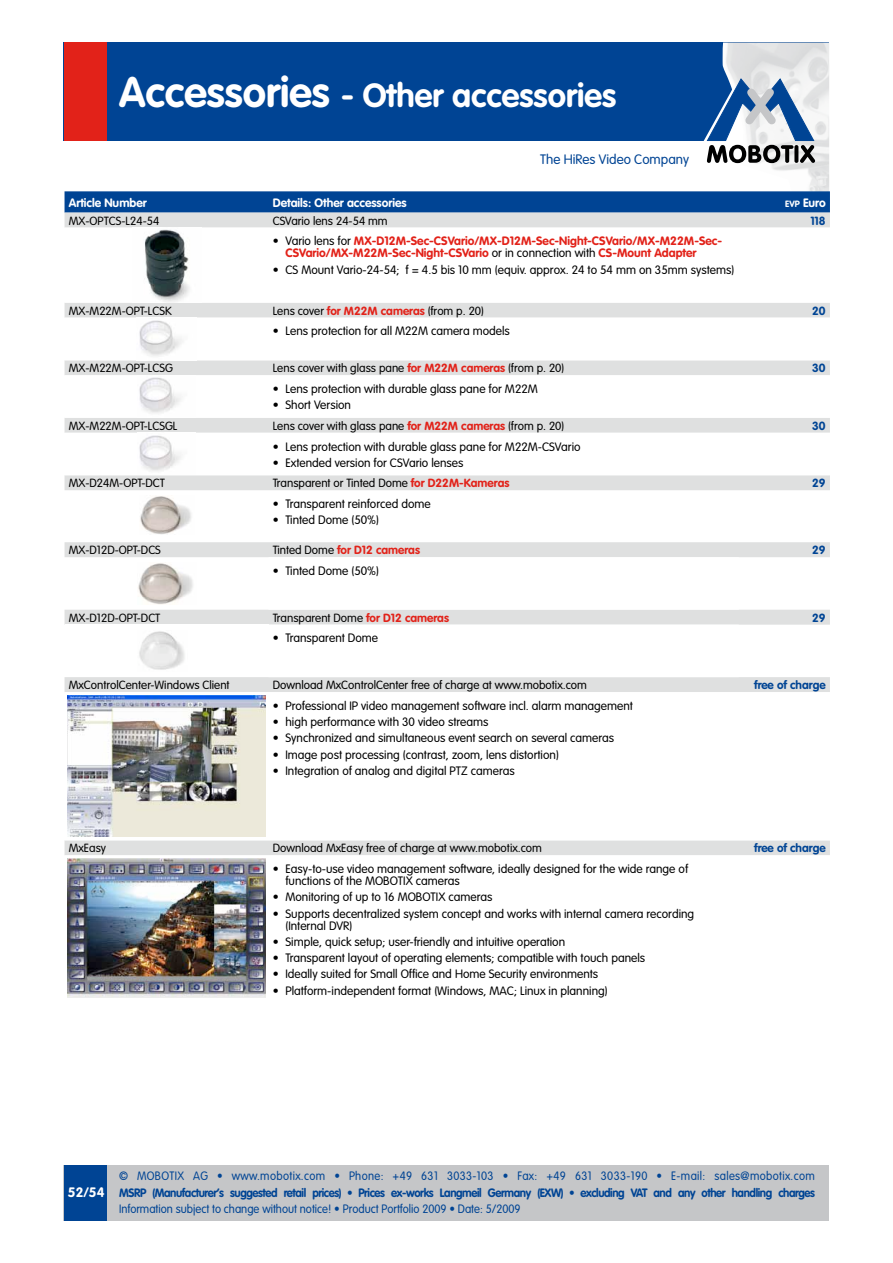
<style>
.page{position:relative;width:893px;height:1263px;background:#fff}
.page>*{position:absolute;margin:0;border:0;box-sizing:border-box;transform-origin:0 0}
.t1{font:700 33px "VAG Rounded Std";color:#fff}
.t2{font:300 13.5px "VAG Rounded Std";color:#004494}
.t3{font:700 13.5px "VAG Rounded Std";color:#fff}
.t4{font:300 12px/12px "VAG Rounded Std";color:#000}
.t5{font:300 12px/16.5px "VAG Rounded LT";color:#004494;text-align:justify;scale:.94 1}
.t6{font:700 12px/12px "VAG Rounded Std";color:#e22219}
.t7{font:700 12px "VAG Rounded Std";color:#fff}
.t8{font:300 11.7px "VAG Rounded Std";color:#000}
.t9{font:700 11.7px "VAG Rounded Std";color:#004494}
.t10{font:700 11.7px "VAG Rounded Std";color:#e22219}
.s1{font-size:42px}
.s2{font-size:9px}
.s3{font-weight:300;color:#000}
.s4{font-weight:700;color:#e22219}
.s5{font-weight:700}
</style>
<div class="page">
<div style="left:64px;top:43px;width:765px;height:98px;background:#004494"></div>
<img style="left:722px;top:43px;width:107px;height:148px">
<svg style="left:703px;top:78px;width:112px;height:85px"></svg>
<div style="left:64px;top:43px;width:43px;height:98px;background:#e22219"></div>
<div style="left:64px;top:1165px;width:765px;height:55px;background:#c5c6c8"></div>
<div style="left:64px;top:1165px;width:43px;height:55px;background:#004494"></div>
<svg style="left:65px;top:191px;width:765px;height:22px;background:#0a4b98"></svg>
<div style="left:65px;top:213px;width:765px;height:15px;background:#dfe0e0"></div>
<svg style="left:65px;top:303px;width:765px;height:695px"></svg>
<div style="left:65px;top:625px;width:203px;height:52px;background:#fff"></div>
<img style="left:145px;top:229px;width:45px;height:73px">
<img style="left:137px;top:318px;width:59px;height:42px">
<img style="left:137px;top:375px;width:59px;height:42px">
<img style="left:137px;top:433px;width:59px;height:42px">
<img style="left:139px;top:495px;width:56px;height:39px">
<img style="left:137px;top:562px;width:60px;height:42px">
<img style="left:139px;top:631px;width:46px;height:39px">
<img style="left:68px;top:695px;width:198px;height:141px">
<img style="left:68px;top:858px;width:198px;height:140px">
<h1 class="t1" style="left:119px;top:76px;width:499px"><span class="s1">Accessories</span> - Other accessories</h1>
<p class="t2" style="left:540px;top:151px;width:151px">The HiRes Video Company</p>
<p class="t7" style="left:69px;top:195px;width:80px">Article Number</p>
<p class="t7" style="left:273px;top:195px;width:135px">Details: Other accessories</p>
<p class="t7" style="left:785px;top:195px;width:42px"><span class="s2">EVP</span> Euro</p>
<p class="t8" style="left:69px;top:214px;width:92px">MX-OPTCS-L24-54</p>
<p class="t8" style="left:273px;top:214px;width:116px">CSVario lens 24-54 mm</p>
<p class="t9" style="left:810px;top:214px;width:17px">118</p>
<p class="t6" style="left:285px;top:236px;width:438px;text-indent:-13px"><span class="s3">• Vario lens for</span> MX-D12M-Sec-CSVario/MX-D12M-Sec-Night-CSVario/MX-M22M-Sec-<br>CSVario/MX-M22M-Sec-Night-CSVario <span class="s3">or in connection with</span> CS-Mount Adapter</p>
<p class="t4" style="left:273px;top:264px;width:463px">• CS Mount Vario-24-54; f = 4.5 bis 10 mm (equiv. approx. 24 to 54 mm on 35mm systems)</p>
<p class="t8" style="left:69px;top:304px;width:104px">MX-M22M-OPT-LCSK</p>
<p class="t8" style="left:273px;top:304px;width:213px">Lens cover <span class="s4">for M22M cameras</span> (from p. 20)</p>
<p class="t9" style="left:812px;top:304px;width:15px">20</p>
<p class="t4" style="left:273px;top:326px;width:239px">• Lens protection for all M22M camera models</p>
<p class="t8" style="left:69px;top:361px;width:106px">MX-M22M-OPT-LCSG</p>
<p class="t8" style="left:273px;top:361px;width:293px">Lens cover with glass pane <span class="s4">for M22M cameras</span> (from p. 20)</p>
<p class="t9" style="left:812px;top:361px;width:15px">30</p>
<p class="t4" style="left:273px;top:383px;width:267px">• Lens protection with durable glass pane for M22M</p>
<p class="t4" style="left:273px;top:399px;width:80px">• Short Version</p>
<p class="t8" style="left:69px;top:419px;width:110px">MX-M22M-OPT-LCSGL</p>
<p class="t8" style="left:273px;top:419px;width:293px">Lens cover with glass pane <span class="s4">for M22M cameras</span> (from p. 20)</p>
<p class="t9" style="left:812px;top:419px;width:15px">30</p>
<p class="t4" style="left:273px;top:441px;width:309px">• Lens protection with durable glass pane for M22M-CSVario</p>
<p class="t4" style="left:273px;top:457px;width:192px">• Extended version for CSVario lenses</p>
<p class="t8" style="left:69px;top:476px;width:98px">MX-D24M-OPT-DCT</p>
<p class="t8" style="left:273px;top:476px;width:238px">Transparent or Tinted Dome <span class="s4">for D22M-Kameras</span></p>
<p class="t9" style="left:812px;top:476px;width:15px">29</p>
<p class="t4" style="left:273px;top:498px;width:160px">• Transparent reinforced dome</p>
<p class="t4" style="left:273px;top:514px;width:108px">• Tinted Dome (50%)</p>
<p class="t8" style="left:69px;top:543px;width:94px">MX-D12D-OPT-DCS</p>
<p class="t10" style="left:273px;top:543px;width:149px"><span class="s3">Tinted Dome</span> for D12 cameras</p>
<p class="t9" style="left:812px;top:543px;width:15px">29</p>
<p class="t4" style="left:273px;top:565px;width:108px">• Tinted Dome (50%)</p>
<p class="t8" style="left:69px;top:611px;width:93px">MX-D12D-OPT-DCT</p>
<p class="t8" style="left:273px;top:611px;width:178px">Transparent Dome <span class="s4">for D12 cameras</span></p>
<p class="t9" style="left:812px;top:611px;width:15px">29</p>
<p class="t4" style="left:273px;top:633px;width:107px">• Transparent Dome</p>
<p class="t8" style="left:69px;top:678px;width:162px">MxControlCenter-Windows Client</p>
<p class="t8" style="left:273px;top:678px;width:316px">Download MxControlCenter free of charge at www.mobotix.com</p>
<p class="t9" style="left:754px;top:678px;width:73px">free of charge</p>
<p class="t4" style="left:273px;top:700px;width:362px">• Professional IP video management software incl. alarm management</p>
<p class="t4" style="left:273px;top:716px;width:217px">• high performance with 30 video streams</p>
<p class="t4" style="left:273px;top:732px;width:343px">• Synchronized and simultaneous event search on several cameras</p>
<p class="t4" style="left:273px;top:749px;width:288px">• Image post processing (contrast, zoom, lens distortion)</p>
<p class="t4" style="left:273px;top:765px;width:244px">• Integration of analog and digital PTZ cameras</p>
<p class="t8" style="left:69px;top:841px;width:39px">MxEasy</p>
<p class="t8" style="left:273px;top:841px;width:271px">Download MxEasy free of charge at www.mobotix.com</p>
<p class="t9" style="left:754px;top:841px;width:73px">free of charge</p>
<p class="t4" style="left:285px;top:863px;width:404px;text-indent:-13px">• Easy-to-use video management software, ideally designed for the wide range of functions of the MOBOTIX cameras</p>
<p class="t4" style="left:273px;top:891px;width:221px">• Monitoring of up to 16 MOBOTIX cameras</p>
<p class="t4" style="left:285px;top:908px;width:410px;text-indent:-13px">• Supports decentralized system concept and works with internal camera recording (Internal DVR)</p>
<p class="t4" style="left:273px;top:936px;width:294px">• Simple, quick setup; user-friendly and intuitive operation</p>
<p class="t4" style="left:273px;top:952px;width:374px">• Transparent layout of operating elements; compatible with touch panels</p>
<p class="t4" style="left:273px;top:968px;width:327px">• Ideally suited for Small Office and Home Security environments</p>
<p class="t4" style="left:273px;top:985px;width:336px">• Platform-independent format (Windows, MAC; Linux in planning)</p>
<p class="t3" style="left:68px;top:1185px;width:38px">52/54</p>
<p class="t5" style="left:119px;top:1168px;width:742px">© MOBOTIX AG • www.mobotix.com • Phone: +49 631 3033-103 • Fax: +49 631 3033-190 • E-mail: sales@mobotix.com <span class="s5">MSRP (Manufacturer‘s suggested retail prices)</span> • <span class="s5">Prices ex-works Langmeil Germany (EXW)</span> • <span class="s5">excluding VAT and any other handling charges </span>Information subject to change without notice! • Product Portfolio 2009 • Date: 5/2009</p>
</div>
